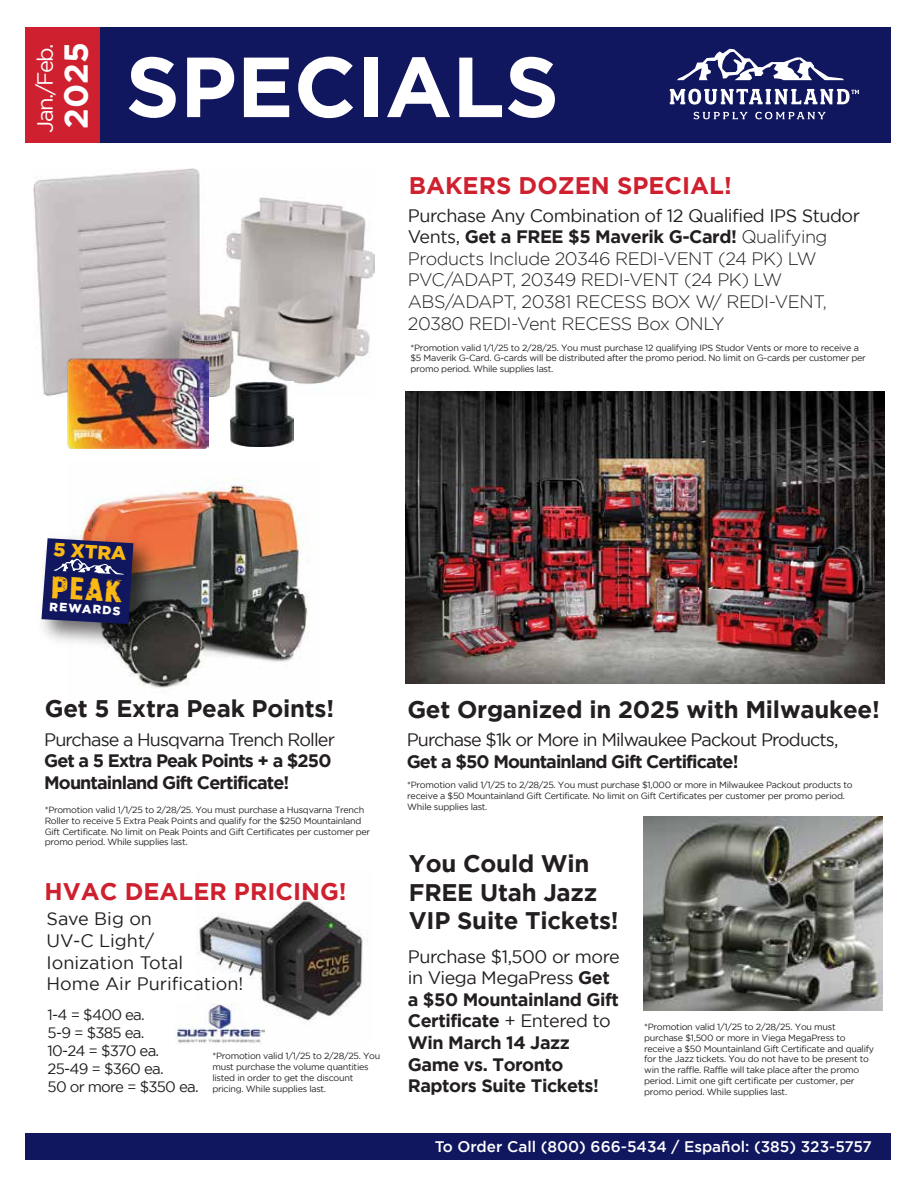
<style>
.page{position:relative;width:918px;height:1188px;background:#fff}
.page>*{position:absolute;margin:0;border:0;box-sizing:border-box;transform-origin:0 0}
.t1{font:700 85.05px "Gotham";color:#fff}
.t2{font:800 34.65px "Roadkill W00";color:#fdb913}
.t3{font:700 33.15px "Gotham";color:#fff}
.t4{font:700 24px/28.8px "Gotham";letter-spacing:-.01em;color:#231f20}
.t5{font:700 24px "Gotham";color:#ce202f}
.t6{font:21.9px "Gotham";letter-spacing:-.07em;color:#fff}
.t7{font:900 19.2px "Gotham";color:#fdb913}
.t8{font:300 18px/21.6px "Gotham";letter-spacing:-.025em;color:#231f20}
.t9{font:700 18px/21.6px "Gotham";letter-spacing:-.025em;color:#231f20}
.t10{font:700 18px/21.6px "Gotham";letter-spacing:-.05em;color:#231f20}
.t11{font:18px "Gotham";letter-spacing:-.05em;color:#231f20}
.t12{font:18px/21.6px "Gotham";color:#231f20}
.t13{font:500 15.3px "Gotham";color:#fff}
.t14{font:15px/18px "Gotham";letter-spacing:-.05em;color:#231f20}
.t15{font:900 12px "Gotham";color:#fff}
.t16{font:9px/10.8px "Gotham";letter-spacing:-.03em;color:#222}
.s1{font-weight:400}
.s2{font-weight:700}
</style>
<div class="page">
<img style="left:198px;top:900px;width:170px;height:122px">
<img style="left:85px;top:480px;width:225px;height:208px">
<div style="left:26px;top:27px;width:865px;height:116px;background:#11175e"></div>
<div style="left:26px;top:27px;width:74px;height:116px;background:#ce202f"></div>
<div style="left:26px;top:1133px;width:865px;height:27px;background:#11175e"></div>
<svg style="left:694px;top:112px;width:54px;height:7px"></svg>
<svg style="left:755px;top:112px;width:71px;height:7px"></svg>
<svg style="left:677px;top:49px;width:167px;height:31px"></svg>
<svg style="left:670px;top:89px;width:189px;height:16px"></svg>
<img style="left:42px;top:524px;width:123px;height:131px">
<svg style="left:41px;top:538px;width:92px;height:86px;background:#2c2e69"></svg>
<img style="left:33px;top:168px;width:341px;height:228px">
<img style="left:230px;top:381px;width:64px;height:66px">
<img style="left:66px;top:359px;width:142px;height:90px">
<img style="left:643px;top:817px;width:240px;height:193px">
<img style="left:405px;top:392px;width:480px;height:291px">
<img style="left:176px;top:1003px;width:89px;height:41px">
<h3 class="t6" style="left:33px;top:133px;width:91px;rotate:-90deg">Jan./Feb.</h3>
<h3 class="t3" style="left:57px;top:129px;width:88px;rotate:-90deg">2025</h3>
<h1 class="t1" style="left:126px;top:38px;width:435px">SPECIALS</h1>
<h3 class="t5" style="left:409px;top:171px;width:325px">BAKERS DOZEN SPECIAL!</h3>
<p class="t8" style="left:408px;top:204px;width:454px"><span class="s1">Purchase Any Combination of 12 Qualified IPS Studor Vents,</span> <span class="s2">Get a FREE $5 Maverik G-Card!</span> Qualifying Products Include 20346 REDI-VENT (24 PK) LW PVC/ADAPT, 20349 REDI-VENT (24 PK) LW ABS/ADAPT, 20381 RECESS BOX W/ REDI-VENT, 20380 REDI-Vent RECESS Box ONLY</p>
<p class="t16" style="left:410px;top:342px;width:457px">*Promotion valid 1/1/25 to 2/28/25. You must purchase 12 qualifying IPS Studor Vents or more to receive a $5 Maverik G-Card. G-cards will be distributed after the promo period. No limit on G-cards per customer per promo period. While supplies last.</p>
<h3 class="t7" style="left:54px;top:538px;width:74px;rotate:3deg">5 XTRA</h3>
<h2 class="t2" style="left:51px;top:564px;width:74px;rotate:3deg">PEAk</h2>
<h3 class="t15" style="left:50px;top:600px;width:73px;rotate:3deg">REWARDS</h3>
<h3 class="t4" style="left:45px;top:694px;width:291px">Get 5 Extra Peak Points!</h3>
<h3 class="t11" style="left:44px;top:729px;width:292px">Purchase a Husqvarna Trench Roller</h3>
<h3 class="t10" style="left:44px;top:750px;width:289px">Get a 5 Extra Peak Points + a $250<br>Mountainland Gift Certificate!</h3>
<p class="t16" style="left:45px;top:804px;width:327px">*Promotion valid 1/1/25 to 2/28/25. You must purchase a Husqvarna Trench Roller to receive 5 Extra Peak Points and qualify for the $250 Mountainland Gift Certificate. No limit on Peak Points and Gift Certificates per customer per promo period. While supplies last.</p>
<h3 class="t5" style="left:45px;top:877px;width:304px">HVAC DEALER PRICING!</h3>
<h3 class="t12" style="left:47px;top:908px;width:198px">Save Big on<br>UV-C Light/<br>Ionization Total<br>Home Air Purification!</h3>
<h3 class="t14" style="left:48px;top:1005px;width:153px">1-4 = $400 ea.<br>5-9 = $385 ea.<br>10-24 = $370 ea.<br>25-49 = $360 ea.<br>50 or more = $350 ea.</h3>
<p class="t16" style="left:212px;top:1051px;width:169px">*Promotion valid 1/1/25 to 2/28/25. You must purchase the volume quantities listed in order to get the discount pricing. While supplies last.</p>
<h3 class="t4" style="left:407px;top:694px;width:474px">Get Organized in 2025 with Milwaukee!</h3>
<h3 class="t11" style="left:407px;top:730px;width:433px">Purchase $1k or More in Milwaukee Packout Products,</h3>
<h3 class="t10" style="left:407px;top:750px;width:333px">Get a $50 Mountainland Gift Certificate!</h3>
<p class="t16" style="left:407px;top:779px;width:447px">*Promotion valid 1/1/25 to 2/28/25. You must purchase $1,000 or more in Milwaukee Packout products to receive a $50 Mountainland Gift Certificate. No limit on Gift Certificates per customer per promo period.<br>While supplies last.</p>
<h3 class="t4" style="left:409px;top:848px;width:211px">You Could Win<br>FREE Utah Jazz<br>VIP Suite Tickets!</h3>
<h3 class="t9" style="left:408px;top:945px;width:214px"><span class="s1">Purchase $1,500 or more in Viega MegaPress</span> Get a $50 Mountainland Gift<br>Certificate <span class="s1">+ Entered to<br></span>Win March 14 Jazz<br>Game vs. Toronto<br>Raptors Suite Tickets!</h3>
<p class="t16" style="left:644px;top:1021px;width:231px">*Promotion valid 1/1/25 to 2/28/25. You must purchase $1,500 or more in Viega MegaPress to receive a $50 Mountainland Gift Certificate and qualify for the Jazz tickets. You do not have to be present to win the raffle. Raffle will take place after the promo period. Limit one gift certificate per customer, per promo period. While supplies last.</p>
<h3 class="t13" style="left:435px;top:1138px;width:439px">To Order Call (800) 666-5434 / Español: (385) 323-5757</h3>
</div>
